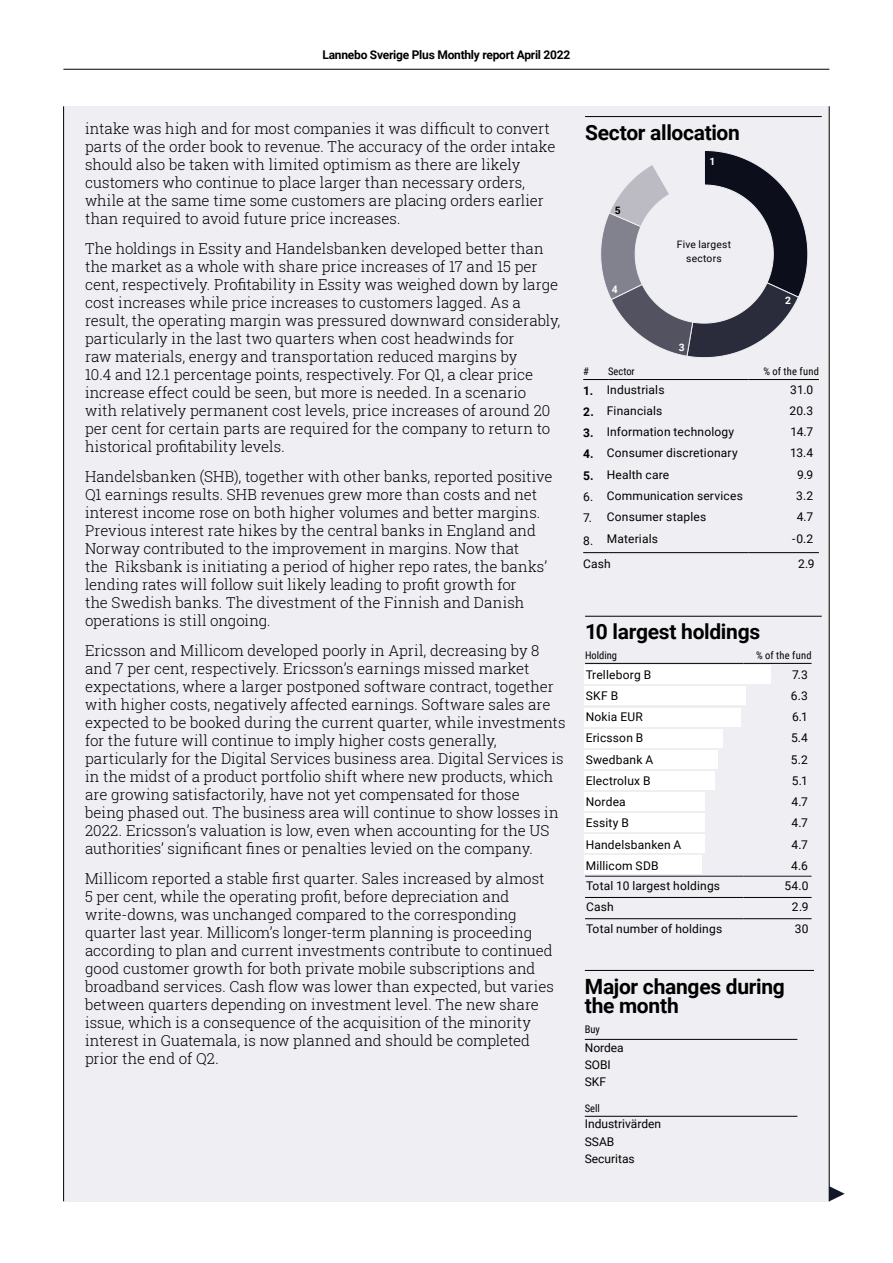
<style>
.page{position:relative;width:893px;height:1263px;background:#fff}
.page>*{position:absolute;margin:0;border:0;box-sizing:border-box;transform-origin:0 0}
.t1{font:700 21px/19.5px "Roboto";letter-spacing:-.015em;color:#000}
.t2{font:300 15px/18px "Roboto Slab";color:#000}
.t3{font:12px/17px "Roboto";letter-spacing:.015em;color:#000}
.t4{font:700 12px/21.3px "Roboto";letter-spacing:-.02em;color:#000;text-align:justify}
.t5{font:10.5px "Roboto Condensed";color:#000}
.t6{font:10.5px "Roboto Condensed";letter-spacing:.02em;color:#000}
.t7{font:10.2px/14.1px "Roboto";letter-spacing:.02em;color:#000;text-align:center}
.t8{font:700 10.2px "Roboto";color:#fff}
.t9{font:700 10.2px "Roboto";color:#000}
</style>
<div class="page">
<div style="left:64px;top:106px;width:765px;height:1095px;background:#efeef2"></div>
<svg style="left:830px;top:1186px;width:15px;height:15px"></svg>
<div style="left:584px;top:665px;width:187px;height:19px;background:#fff"></div>
<div style="left:584px;top:686px;width:162px;height:19px;background:#fff"></div>
<div style="left:584px;top:707px;width:157px;height:19px;background:#fff"></div>
<div style="left:584px;top:729px;width:139px;height:18px;background:#fff"></div>
<div style="left:584px;top:750px;width:133px;height:18px;background:#fff"></div>
<div style="left:584px;top:771px;width:131px;height:19px;background:#fff"></div>
<div style="left:584px;top:792px;width:121px;height:19px;background:#fff"></div>
<div style="left:584px;top:813px;width:121px;height:19px;background:#fff"></div>
<div style="left:584px;top:834px;width:121px;height:19px;background:#fff"></div>
<div style="left:584px;top:855px;width:118px;height:19px;background:#fff"></div>
<hr style="left:63px;top:106px;width:1px;height:1095px;background:#000">
<hr style="left:829px;top:106px;width:1px;height:1095px;background:#000">
<hr style="left:585px;top:116px;width:237px;height:1px;background:#000">
<hr style="left:585px;top:616px;width:237px;height:1px;background:#000">
<hr style="left:585px;top:876px;width:158px;height:1px;background:#131829">
<hr style="left:743px;top:876px;width:68px;height:1px;background:#131829">
<hr style="left:585px;top:663px;width:158px;height:1px;background:#000">
<hr style="left:743px;top:663px;width:68px;height:1px;background:#000">
<hr style="left:585px;top:897px;width:158px;height:1px;background:#000">
<hr style="left:743px;top:897px;width:68px;height:1px;background:#000">
<hr style="left:585px;top:918px;width:158px;height:1px;background:#000">
<hr style="left:743px;top:918px;width:68px;height:1px;background:#000">
<svg style="left:601px;top:150px;width:207px;height:208px"></svg>
<hr style="left:585px;top:970px;width:229px;height:1px;background:#000">
<hr style="left:585px;top:1039px;width:212px;height:1px;background:#000">
<hr style="left:585px;top:1116px;width:212px;height:1px;background:#000">
<hr style="left:608px;top:379px;width:140px;height:1px;background:#000">
<hr style="left:748px;top:379px;width:71px;height:1px;background:#000">
<svg style="left:583px;top:379px;width:25px;height:1px"></svg>
<svg style="left:583px;top:552px;width:25px;height:1px"></svg>
<hr style="left:608px;top:552px;width:140px;height:1px;background:#000">
<hr style="left:748px;top:552px;width:71px;height:1px;background:#000">
<hr style="left:63px;top:69px;width:766px;height:1px;background:#000">
<p class="t4" style="left:322px;top:43px;width:249px">Lannebo Sverige Plus Monthly report April 2022</p>
<p class="t2" style="left:85px;top:119px;width:472px">intake was high and for most companies it was difficult to convert parts of the order book to revenue. The accuracy of the order intake should also be taken with limited optimism as there are likely customers who continue to place larger than necessary orders, while at the same time some customers are placing orders earlier than required to avoid future price increases.</p>
<p class="t2" style="left:85px;top:239px;width:477px">The holdings in Essity and Handelsbanken developed better than the market as a whole with share price increases of 17 and 15 per cent, respectively. Profitability in Essity was weighed down by large cost increases while price increases to customers lagged. As a result, the operating margin was pressured downward considerably, particularly in the last two quarters when cost headwinds for<br>raw materials, energy and transportation reduced margins by<br>10.4 and 12.1 percentage points, respectively. For Q1, a clear price increase effect could be seen, but more is needed. In a scenario with relatively permanent cost levels, price increases of around 20 per cent for certain parts are required for the company to return to historical profitability levels.</p>
<p class="t2" style="left:85px;top:467px;width:469px">Handelsbanken (SHB), together with other banks, reported positive Q1 earnings results. SHB revenues grew more than costs and net interest income rose on both higher volumes and better margins.<br>Previous interest rate hikes by the central banks in England and Norway contributed to the improvement in margins. Now that<br>the Riksbank is initiating a period of higher repo rates, the banks’ lending rates will follow suit likely leading to profit growth for<br>the Swedish banks. The divestment of the Finnish and Danish operations is still ongoing.</p>
<p class="t2" style="left:85px;top:641px;width:482px">Ericsson and Millicom developed poorly in April, decreasing by 8 and 7 per cent, respectively. Ericsson’s earnings missed market expectations, where a larger postponed software contract, together with higher costs, negatively affected earnings. Software sales are expected to be booked during the current quarter, while investments for the future will continue to imply higher costs generally, particularly for the Digital Services business area. Digital Services is in the midst of a product portfolio shift where new products, which are growing satisfactorily, have not yet compensated for those<br>being phased out. The business area will continue to show losses in 2022. Ericsson’s valuation is low, even when accounting for the US authorities’ significant fines or penalties levied on the company.</p>
<p class="t2" style="left:85px;top:869px;width:470px">Millicom reported a stable first quarter. Sales increased by almost 5 per cent, while the operating profit, before depreciation and write-downs, was unchanged compared to the corresponding quarter last year. Millicom’s longer-term planning is proceeding according to plan and current investments contribute to continued good customer growth for both private mobile subscriptions and broadband services. Cash flow was lower than expected, but varies between quarters depending on investment level. The new share issue, which is a consequence of the acquisition of the minority interest in Guatemala, is now planned and should be completed prior the end of Q2.</p>
<h1 class="t1" style="left:585px;top:122px;width:156px">Sector allocation</h1>
<p class="t9" style="left:615px;top:203px;width:7px">5</p>
<p class="t8" style="left:612px;top:282px;width:7px">4</p>
<p class="t8" style="left:709px;top:154px;width:7px">1</p>
<p class="t7" style="left:677px;top:237px;width:56px">Five largest sectors</p>
<p class="t8" style="left:679px;top:340px;width:7px">3</p>
<p class="t8" style="left:785px;top:294px;width:7px">2</p>
<p class="t5" style="left:583px;top:364px;width:7px">#</p>
<p class="t5" style="left:608px;top:364px;width:28px">Sector</p>
<p class="t6" style="left:763px;top:364px;width:57px">% of the fund</p>
<p class="t4" style="left:583px;top:379px;width:12px">1.<br>2.<br>3.<br>4.<br>5.</p>
<p class="t3" style="left:583px;top:486px;width:12px;line-height:21.3px">6.<br>7.</p>
<p class="t3" style="left:583px;top:529px;width:29px;line-height:22.6px">8.<br>Cash</p>
<p class="t3" style="left:607px;top:380px;width:59px">Industrials</p>
<p class="t3" style="left:790px;top:380px;width:24px">31.0</p>
<p class="t3" style="left:607px;top:402px;width:57px">Financials</p>
<p class="t3" style="left:789px;top:402px;width:25px">20.3</p>
<p class="t3" style="left:607px;top:423px;width:129px">Information technology</p>
<p class="t3" style="left:790px;top:423px;width:24px">14.7</p>
<p class="t3" style="left:607px;top:444px;width:133px">Consumer discretionary</p>
<p class="t3" style="left:790px;top:444px;width:25px">13.4</p>
<p class="t3" style="left:607px;top:465px;width:64px">Health care</p>
<p class="t3" style="left:797px;top:465px;width:18px">9.9</p>
<p class="t3" style="left:607px;top:487px;width:138px">Communication services</p>
<p class="t3" style="left:796px;top:487px;width:18px">3.2</p>
<p class="t3" style="left:607px;top:508px;width:101px">Consumer staples</p>
<p class="t3" style="left:797px;top:508px;width:18px">4.7</p>
<p class="t3" style="left:607px;top:529px;width:53px">Materials</p>
<p class="t3" style="left:792px;top:529px;width:22px">-0.2</p>
<p class="t3" style="left:798px;top:554px;width:18px">2.9</p>
<h1 class="t1" style="left:585px;top:621px;width:177px">10 largest holdings</h1>
<p class="t5" style="left:585px;top:648px;width:34px">Holding</p>
<p class="t6" style="left:756px;top:648px;width:57px">% of the fund</p>
<p class="t3" style="left:586px;top:665px;width:67px">Trelleborg B</p>
<p class="t3" style="left:792px;top:665px;width:17px">7.3</p>
<p class="t3" style="left:586px;top:687px;width:34px">SKF B</p>
<p class="t3" style="left:791px;top:687px;width:18px">6.3</p>
<p class="t3" style="left:586px;top:708px;width:59px">Nokia EUR</p>
<p class="t3" style="left:792px;top:708px;width:17px">6.1</p>
<p class="t3" style="left:586px;top:729px;width:59px">Ericsson B</p>
<p class="t3" style="left:791px;top:729px;width:18px">5.4</p>
<p class="t3" style="left:586px;top:750px;width:69px">Swedbank A</p>
<p class="t3" style="left:791px;top:750px;width:19px">5.2</p>
<p class="t3" style="left:586px;top:772px;width:66px">Electrolux B</p>
<p class="t3" style="left:792px;top:772px;width:17px">5.1</p>
<p class="t3" style="left:586px;top:793px;width:42px">Nordea</p>
<p class="t3" style="left:791px;top:793px;width:18px">4.7</p>
<p class="t3" style="left:586px;top:814px;width:45px">Essity B</p>
<p class="t3" style="left:791px;top:814px;width:18px">4.7</p>
<p class="t3" style="left:586px;top:835px;width:97px">Handelsbanken A</p>
<p class="t3" style="left:791px;top:835px;width:18px">4.7</p>
<p class="t3" style="left:586px;top:857px;width:74px">Millicom SDB</p>
<p class="t3" style="left:791px;top:857px;width:18px">4.6</p>
<p class="t3" style="left:586px;top:877px;width:135px">Total 10 largest holdings</p>
<p class="t3" style="left:784px;top:877px;width:26px">54.0</p>
<p class="t3" style="left:586px;top:898px;width:29px">Cash</p>
<p class="t3" style="left:792px;top:898px;width:18px">2.9</p>
<p class="t3" style="left:586px;top:919px;width:137px">Total number of holdings</p>
<p class="t3" style="left:795px;top:919px;width:15px">30</p>
<h1 class="t1" style="left:585px;top:976px;width:202px">Major changes during the month</h1>
<p class="t5" style="left:585px;top:1022px;width:17px">Buy</p>
<p class="t3" style="left:585px;top:1038px;width:41px">Nordea<br>SOBI<br>SKF</p>
<p class="t5" style="left:585px;top:1101px;width:17px">Sell</p>
<p class="t3" style="left:585px;top:1115px;width:78px">Industrivärden<br>SSAB<br>Securitas</p>
</div>
